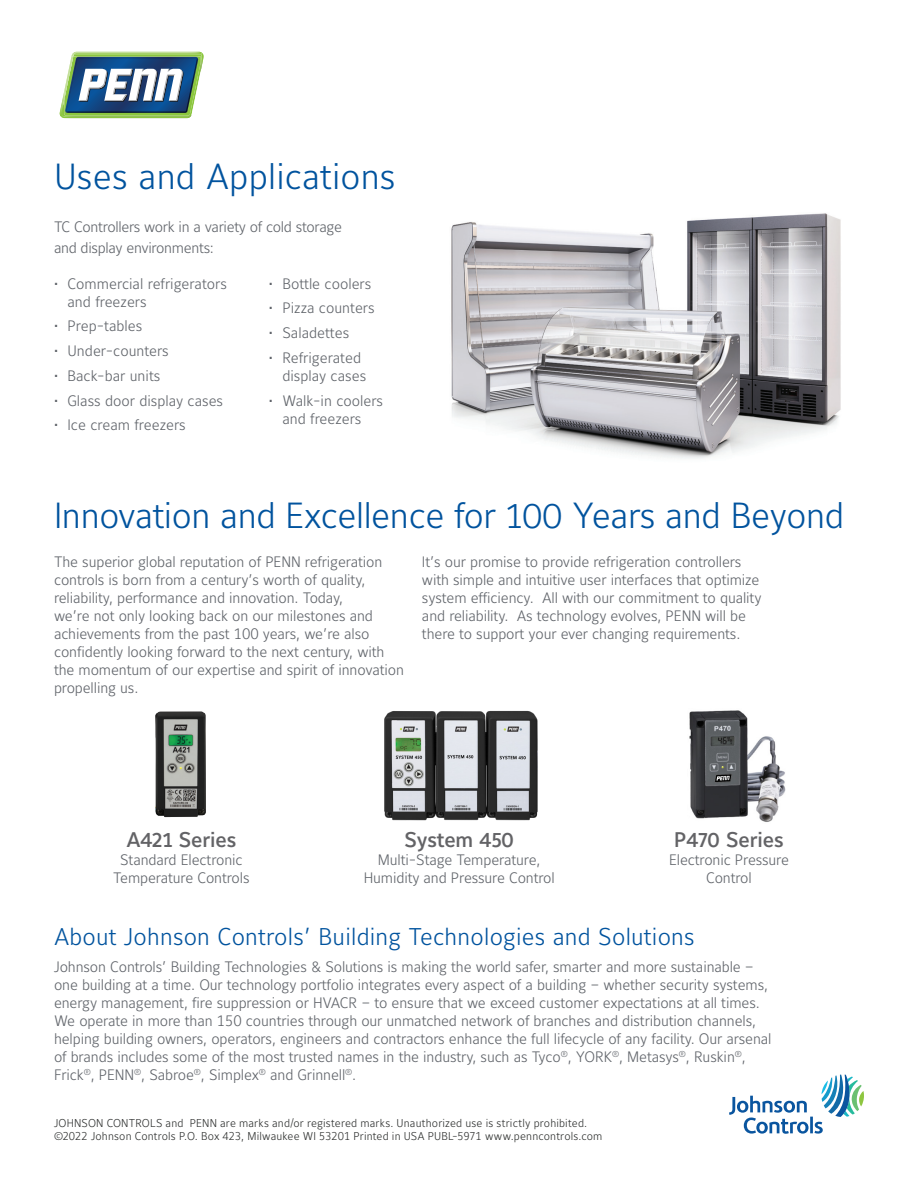
<style>
.page{position:relative;width:918px;height:1188px;background:#fff}
.page>*{position:absolute;margin:0;border:0;box-sizing:border-box;transform-origin:0 0}
.t1{font:300 36px "Maurea Jci Lf ML";letter-spacing:-.01em;color:#01539e}
.t2{font:300 24px "Maurea Jci Lf ML";letter-spacing:.01em;color:#01539e}
.t3{font:500 21px "Maurea Jci Lf ML";letter-spacing:-.01em;color:#636366}
.t4{font:300 15px/18px "Maurea Jci Tf ML";letter-spacing:-.01em;color:#5f6369}
.Copyright{font:300 11.25px/13.5px "Maurea Jci Tf ML";letter-spacing:.015em;color:#2d2f2e}
</style>
<div class="page">
<svg style="left:729px;top:1075px;width:135px;height:59px"></svg>
<img style="left:155px;top:711px;width:51px;height:107px">
<img style="left:689px;top:710px;width:96px;height:112px">
<img style="left:384px;top:710px;width:154px;height:111px">
<img style="left:451px;top:213px;width:390px;height:246px">
<svg style="left:60px;top:52px;width:144px;height:67px"></svg>
<p class="t1" style="left:54px;top:154px;width:343px">Uses and Applications</p>
<p class="t4" style="left:54px;top:216px;width:290px;line-height:21px">TC Controllers work in a variety of cold storage and display environments:</p>
<p class="t4" style="left:68px;top:274px;width:161px;text-indent:-14px">• Commercial refrigerators and freezers</p>
<p class="t4" style="left:54px;top:317px;width:90px">• Prep-tables</p>
<p class="t4" style="left:54px;top:342px;width:116px">• Under-counters</p>
<p class="t4" style="left:54px;top:366px;width:108px">• Back-bar units</p>
<p class="t4" style="left:54px;top:391px;width:171px">• Glass door display cases</p>
<p class="t4" style="left:54px;top:416px;width:133px">• Ice cream freezers</p>
<p class="t4" style="left:269px;top:274px;width:104px">• Bottle coolers</p>
<p class="t4" style="left:269px;top:299px;width:107px">• Pizza counters</p>
<p class="t4" style="left:269px;top:324px;width:82px">• Saladettes</p>
<p class="t4" style="left:282px;top:348px;width:85px;text-indent:-14px">• Refrigerated display cases</p>
<p class="t4" style="left:269px;top:391px;width:116px;text-align:center">• Walk-in coolers and freezers</p>
<p class="t1" style="left:54px;top:493px;width:792px">Innovation and Excellence for 100 Years and Beyond</p>
<p class="t4" style="left:54px;top:553px;width:351px">The superior global reputation of PENN refrigeration controls is born from a century’s worth of quality, reliability, performance and innovation. Today,<br>we’re not only looking back on our milestones and achievements from the past 100 years, we’re also confidently looking forward to the next century, with the momentum of our expertise and spirit of innovation propelling us.</p>
<p class="t4" style="left:422px;top:553px;width:341px">It’s our promise to provide refrigeration controllers with simple and intuitive user interfaces that optimize system efficiency. All with our commitment to quality and reliability. As technology evolves, PENN will be there to support your ever changing requirements.</p>
<p class="t3" style="left:126px;top:827px;width:111px">A421 Series</p>
<p class="t4" style="left:113px;top:850px;width:138px;text-align:center">Standard Electronic<br>Temperature Controls</p>
<p class="t3" style="left:405px;top:827px;width:111px">System 450</p>
<p class="t4" style="left:364px;top:850px;width:193px;text-align:center">Multi-Stage Temperature,<br>Humidity and Pressure Control</p>
<p class="t3" style="left:674px;top:827px;width:111px">P470 Series</p>
<p class="t4" style="left:669px;top:850px;width:121px;text-align:center">Electronic Pressure<br>Control</p>
<p class="t2" style="left:54px;top:921px;width:642px">About Johnson Controls’ Building Technologies and Solutions</p>
<p class="t4" style="left:54px;top:957px;width:719px">Johnson Controls’ Building Technologies &amp; Solutions is making the world safer, smarter and more sustainable – one building at a time. Our technology portfolio integrates every aspect of a building – whether security systems, energy management, fire suppression or HVACR – to ensure that we exceed customer expectations at all times.<br>We operate in more than 150 countries through our unmatched network of branches and distribution channels, helping building owners, operators, engineers and contractors enhance the full lifecycle of any facility. Our arsenal of brands includes some of the most trusted names in the industry, such as Tyco<sup>®</sup>, YORK<sup>®</sup>, Metasys<sup>®</sup>, Ruskin<sup>®</sup>, Frick<sup>®</sup>, PENN<sup>®</sup>, Sabroe<sup>®</sup>, Simplex<sup>®</sup> and Grinnell<sup>®</sup>.</p>
<p class="Copyright" style="left:54px;top:1116px;width:550px">JOHNSON CONTROLS and PENN are marks and/or registered marks. Unauthorized use is strictly prohibited. ©2022 Johnson Controls P.O. Box 423, Milwaukee WI 53201 Printed in USA PUBL-5971 www.penncontrols.com</p>
</div>
